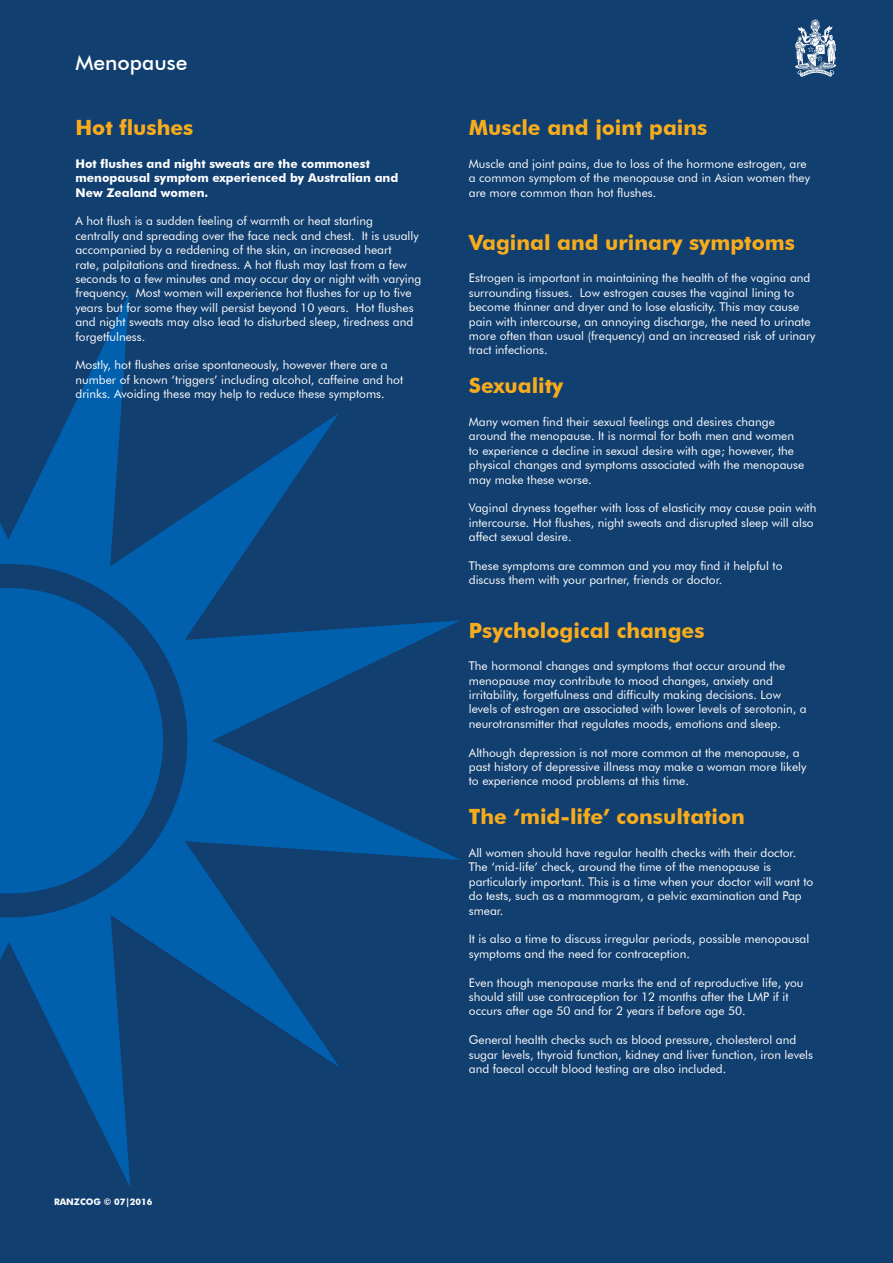
<style>
.page{position:relative;width:893px;height:1263px;background:#113f70}
.page>*{position:absolute;margin:0;border:0;box-sizing:border-box;transform-origin:0 0}
.t1{font:700 21px "Futura BT";color:#f8ac1c}
.t2{font:500 21px "Futura BT";color:#fff}
.t3{font:12px/14.4px "Futura BT";color:#fff}
.t4{font:700 12px/14.4px "Futura BT";color:#fff}
.t5{font:700 9px "Futura BT";color:#fff}
</style>
<div class="page">
<svg style="left:795px;top:19px;width:41px;height:58px"></svg>
<svg style="left:0;top:294px;width:460px;height:893px"></svg>
<svg style="left:0;top:588px;width:163px;height:305px;fill:#0160ae"></svg>
<h1 class="t2" style="left:75px;top:54px;width:113px">Menopause</h1>
<h1 class="t1" style="left:75px;top:119px;width:119px">Hot flushes</h1>
<h1 class="t1" style="left:469px;top:119px;width:240px">Muscle and joint pains</h1>
<p class="t4" style="left:75px;top:157px;width:324px">Hot flushes and night sweats are the commonest menopausal symptom experienced by Australian and<br>New Zealand women.</p>
<p class="t3" style="left:75px;top:215px;width:347px">A hot flush is a sudden feeling of warmth or heat starting<br>centrally and spreading over the face neck and chest. It is usually accompanied by a reddening of the skin, an increased heart<br>rate, palpitations and tiredness. A hot flush may last from a few seconds to a few minutes and may occur day or night with varying frequency. Most women will experience hot flushes for up to five years but for some they will persist beyond 10 years. Hot flushes and night sweats may also lead to disturbed sleep, tiredness and forgetfulness.</p>
<p class="t3" style="left:75px;top:359px;width:329px">Mostly, hot flushes arise spontaneously, however there are a number of known ‘triggers’ including alcohol, caffeine and hot drinks. Avoiding these may help to reduce these symptoms.</p>
<p class="t3" style="left:469px;top:157px;width:343px">Muscle and joint pains, due to loss of the hormone estrogen, are a common symptom of the menopause and in Asian women they are more common than hot flushes.</p>
<h1 class="t1" style="left:469px;top:234px;width:327px">Vaginal and urinary symptoms</h1>
<p class="t3" style="left:469px;top:272px;width:348px">Estrogen is important in maintaining the health of the vagina and surrounding tissues. Low estrogen causes the vaginal lining to become thinner and dryer and to lose elasticity. This may cause pain with intercourse, an annoying discharge, the need to urinate more often than usual (frequency) and an increased risk of urinary tract infections.</p>
<h1 class="t1" style="left:469px;top:377px;width:96px">Sexuality</h1>
<p class="t3" style="left:469px;top:415px;width:337px">Many women find their sexual feelings and desires change around the menopause. It is normal for both men and women to experience a decline in sexual desire with age; however, the physical changes and symptoms associated with the menopause may make these worse.</p>
<p class="t3" style="left:469px;top:502px;width:349px">Vaginal dryness together with loss of elasticity may cause pain with intercourse. Hot flushes, night sweats and disrupted sleep will also affect sexual desire.</p>
<p class="t3" style="left:469px;top:559px;width:315px">These symptoms are common and you may find it helpful to discuss them with your partner, friends or doctor.</p>
<h1 class="t1" style="left:469px;top:621px;width:237px">Psychological changes</h1>
<p class="t3" style="left:469px;top:660px;width:339px">The hormonal changes and symptoms that occur around the menopause may contribute to mood changes, anxiety and irritability, forgetfulness and difficulty making decisions. Low levels of estrogen are associated with lower levels of serotonin, a neurotransmitter that regulates moods, emotions and sleep.</p>
<p class="t3" style="left:469px;top:746px;width:339px">Although depression is not more common at the menopause, a past history of depressive illness may make a woman more likely to experience mood problems at this time.</p>
<h1 class="t1" style="left:469px;top:808px;width:278px">The ‘mid-life’ consultation</h1>
<p class="t3" style="left:469px;top:846px;width:346px">All women should have regular health checks with their doctor.<br>The ‘mid-life’ check, around the time of the menopause is particularly important. This is a time when your doctor will want to do tests, such as a mammogram, a pelvic examination and Pap smear.</p>
<p class="t3" style="left:469px;top:933px;width:342px">It is also a time to discuss irregular periods, possible menopausal symptoms and the need for contraception.</p>
<p class="t3" style="left:469px;top:976px;width:336px">Even though menopause marks the end of reproductive life, you should still use contraception for 12 months after the LMP if it occurs after age 50 and for 2 years if before age 50.</p>
<p class="t3" style="left:469px;top:1034px;width:346px">General health checks such as blood pressure, cholesterol and sugar levels, thyroid function, kidney and liver function, iron levels and faecal occult blood testing are also included.</p>
<p class="t5" style="left:54px;top:1198px;width:100px">RANZCOG © 07|2016</p>
</div>
